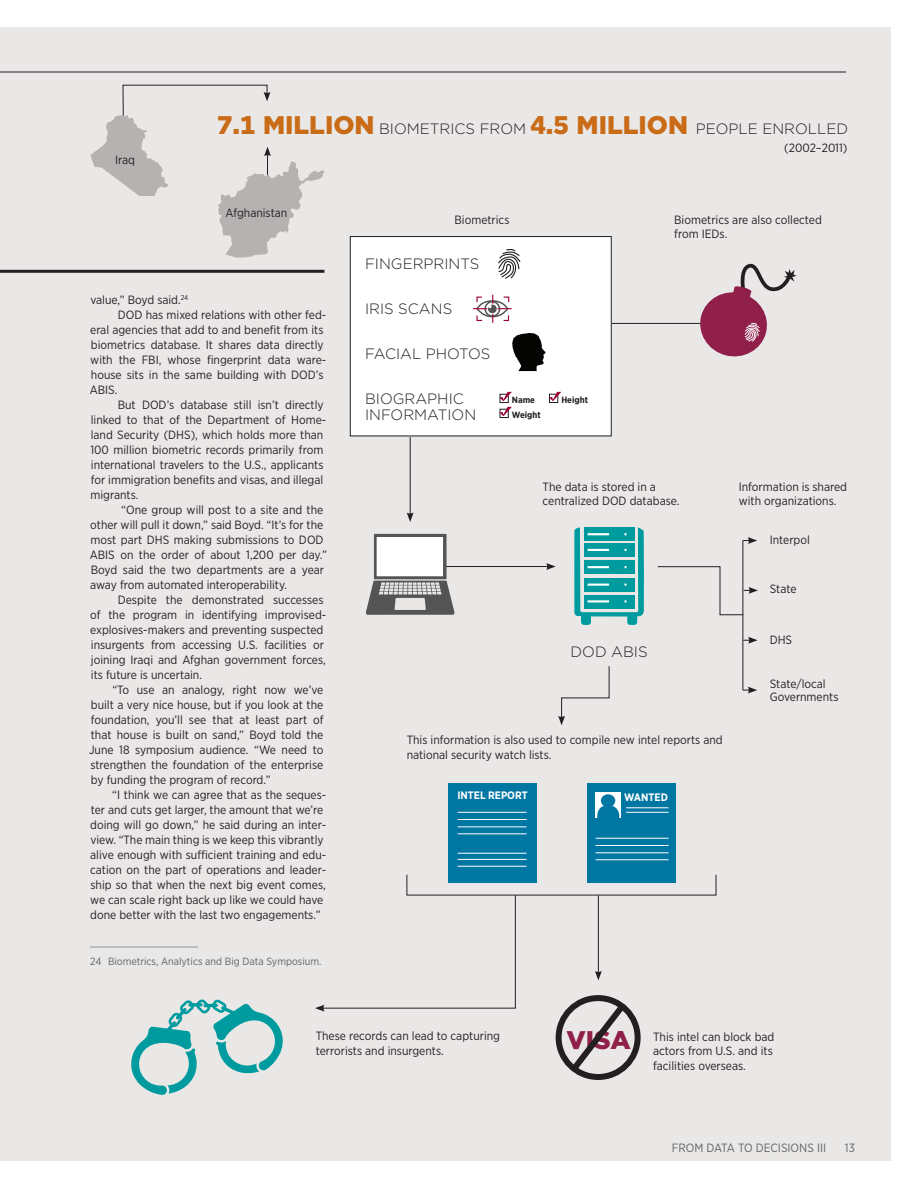
<style>
.page{position:relative;width:918px;height:1188px;background:#fff}
.page>*{position:absolute;margin:0;border:0;box-sizing:border-box;transform-origin:0 0}
.t1{font:900 25.5px "Gotham";color:#ca6c17}
.t2{font:900 25.5px "Gotham";color:#90204a}
.t3{font:300 15px/16.5px "Gotham";color:#231f20}
.t4{font:12px/14.4px "Gotham Narrow";color:#231f20}
.t5{font:12px "Gotham Narrow";color:#636366}
.t6{font:700 10.8px "Gotham Narrow";color:#fff}
.t7{font:10.5px "Gotham Narrow";color:#636366}
.t8{font:700 9px "Gotham Narrow";color:#231f20}
.s1{font-weight:900;font-size:25.5px;color:#ca6c17}
</style>
<div class="page">
<div style="left:0;top:27px;width:891px;height:1134px;background:#e9e8e7"></div>
<hr style="left:0;top:270px;width:324px;height:3px;background:#231f20">
<hr style="left:0;top:72px;width:846px;height:1px;background:#231f20">
<hr style="left:90px;top:947px;width:108px;height:1px;background:#939598">
<div style="left:350px;top:237px;width:261px;height:199px;background:#fff"></div>
<div style="left:350px;top:236px;width:262px;height:200px;border:1px solid #231f20"></div>
<hr style="left:612px;top:323px;width:104px;height:1px;background:#231f20">
<svg style="left:743px;top:687px;width:14px;height:7px"></svg>
<svg style="left:743px;top:637px;width:15px;height:7px"></svg>
<svg style="left:743px;top:537px;width:14px;height:7px"></svg>
<hr style="left:598px;top:896px;width:1px;height:77px;background:#231f20">
<svg style="left:595px;top:971px;width:7px;height:9px"></svg>
<svg style="left:90px;top:84px;width:234px;height:174px"></svg>
<hr style="left:410px;top:437px;width:1px;height:78px;background:#231f20">
<svg style="left:407px;top:513px;width:7px;height:9px"></svg>
<hr style="left:445px;top:566px;width:104px;height:1px;background:#231f20">
<svg style="left:546px;top:563px;width:10px;height:7px"></svg>
<div style="left:556px;top:995px;width:85px;height:85px;border:6px solid #231f20;border-radius:50%"></div>
<svg style="left:567px;top:999px;width:63px;height:77px"></svg>
<svg style="left:315px;top:895px;width:201px;height:117px"></svg>
<div style="left:448px;top:783px;width:89px;height:100px;background:#0076a3"></div>
<hr style="left:458px;top:812px;width:69px;height:1px;background:#fff">
<hr style="left:458px;top:819px;width:69px;height:1px;background:#fff">
<hr style="left:458px;top:827px;width:69px;height:1px;background:#fff">
<hr style="left:458px;top:834px;width:69px;height:1px;background:#fff">
<hr style="left:458px;top:853px;width:69px;height:1px;background:#fff">
<hr style="left:458px;top:859px;width:69px;height:1px;background:#fff">
<hr style="left:458px;top:866px;width:69px;height:1px;background:#fff">
<div style="left:587px;top:783px;width:89px;height:100px;background:#0076a3"></div>
<div style="left:596px;top:792px;width:25px;height:26px;background:#fff"></div>
<div style="left:601px;top:794px;width:14px;height:13px;background:#0076a3;border-radius:50%"></div>
<svg style="left:597px;top:806px;width:22px;height:12px"></svg>
<hr style="left:596px;top:838px;width:73px;height:1px;background:#fff">
<hr style="left:596px;top:845px;width:73px;height:1px;background:#fff">
<hr style="left:596px;top:853px;width:73px;height:1px;background:#fff">
<hr style="left:596px;top:860px;width:73px;height:1px;background:#fff">
<hr style="left:626px;top:808px;width:43px;height:1px;background:#fff">
<hr style="left:626px;top:812px;width:43px;height:1px;background:#fff">
<svg style="left:574px;top:527px;width:70px;height:96px"></svg>
<div style="left:581px;top:613px;width:10px;height:12px;background:#009b9e;border-radius:3px"></div>
<div style="left:627px;top:613px;width:10px;height:12px;background:#009b9e;border-radius:3px"></div>
<svg style="left:366px;top:534px;width:89px;height:81px"></svg>
<hr style="left:742px;top:541px;width:1px;height:149px;background:#231f20">
<svg style="left:657px;top:566px;width:101px;height:50px"></svg>
<svg style="left:558px;top:666px;width:52px;height:59px"></svg>
<svg style="left:498px;top:249px;width:23px;height:30px"></svg>
<svg style="left:473px;top:295px;width:39px;height:28px"></svg>
<svg style="left:512px;top:333px;width:34px;height:38px"></svg>
<svg style="left:697px;top:263px;width:100px;height:94px"></svg>
<svg style="left:131px;top:1000px;width:152px;height:95px"></svg>
<div style="left:500px;top:394px;width:9px;height:9px;border:1px solid #231f20"></div>
<svg style="left:499px;top:392px;width:13px;height:9px"></svg>
<div style="left:549px;top:394px;width:9px;height:9px;border:1px solid #231f20"></div>
<svg style="left:549px;top:392px;width:12px;height:9px"></svg>
<div style="left:500px;top:409px;width:9px;height:9px;border:1px solid #231f20"></div>
<svg style="left:499px;top:407px;width:13px;height:9px"></svg>
<h1 class="t1" style="left:217px;top:108px;width:84px">7.1 MILLION</h1>
<p class="t3" style="left:379px;top:120px;width:235px">BIOMETRICS FROM <span class="s1">4.5 MILLION</span></p>
<p class="t3" style="left:696px;top:120px;width:154px">PEOPLE ENROLLED</p>
<p class="t4" style="left:115px;top:153px;width:21px">Iraq</p>
<p class="t4" style="left:225px;top:205px;width:63px">Afghanistan</p>
<p class="t4" style="left:90px;top:292px;width:99px">value,” Boyd said.<sup>24</sup></p>
<p class="t4" style="left:118px;top:307px;width:210px">DOD has mixed relations with other fed-</p>
<p class="t4" style="left:90px;top:322px;width:235px">eral agencies that add to and benefit from its</p>
<p class="t4" style="left:91px;top:337px;width:234px">biometrics database. It shares data directly</p>
<p class="t4" style="left:90px;top:352px;width:238px">with the FBI, whose fingerprint data ware-</p>
<p class="t4" style="left:91px;top:367px;width:234px">house sits in the same building with DOD’s</p>
<p class="t4" style="left:90px;top:382px;width:29px">ABIS.</p>
<p class="t4" style="left:118px;top:397px;width:207px">But DOD’s database still isn’t directly</p>
<p class="t4" style="left:91px;top:412px;width:237px">linked to that of the Department of Home-</p>
<p class="t4" style="left:91px;top:427px;width:234px">land Security (DHS), which holds more than</p>
<p class="t4" style="left:90px;top:442px;width:234px">100 million biometric records primarily from</p>
<p class="t4" style="left:91px;top:457px;width:234px">international travelers to the U.S., applicants</p>
<p class="t4" style="left:91px;top:472px;width:234px">for immigration benefits and visas, and illegal</p>
<p class="t4" style="left:91px;top:487px;width:49px">migrants.</p>
<p class="t4" style="left:121px;top:502px;width:204px">“One group will post to a site and the</p>
<p class="t4" style="left:90px;top:517px;width:235px">other will pull it down,” said Boyd. “It’s for the</p>
<p class="t4" style="left:91px;top:532px;width:235px">most part DHS making submissions to DOD</p>
<p class="t4" style="left:90px;top:547px;width:239px">ABIS on the order of about 1,200 per day.”</p>
<p class="t4" style="left:91px;top:562px;width:235px">Boyd said the two departments are a year</p>
<p class="t4" style="left:90px;top:577px;width:198px">away from automated interoperability.</p>
<p class="t4" style="left:118px;top:592px;width:207px">Despite the demonstrated successes</p>
<p class="t4" style="left:90px;top:607px;width:238px">of the program in identifying improvised-</p>
<p class="t4" style="left:90px;top:622px;width:235px">explosives-makers and preventing suspected</p>
<p class="t4" style="left:91px;top:637px;width:235px">insurgents from accessing U.S. facilities or</p>
<p class="t4" style="left:91px;top:652px;width:236px">joining Iraqi and Afghan government forces,</p>
<p class="t4" style="left:91px;top:667px;width:113px">its future is uncertain.</p>
<p class="t4" style="left:112px;top:682px;width:212px">“To use an analogy, right now we’ve</p>
<p class="t4" style="left:91px;top:697px;width:234px">built a very nice house, but if you look at the</p>
<p class="t4" style="left:91px;top:712px;width:235px">foundation, you’ll see that at least part of</p>
<p class="t4" style="left:91px;top:727px;width:234px">that house is built on sand,” Boyd told the</p>
<p class="t4" style="left:89px;top:742px;width:236px">June 18 symposium audience. “We need to</p>
<p class="t4" style="left:90px;top:757px;width:234px">strengthen the foundation of the enterprise</p>
<p class="t4" style="left:91px;top:772px;width:181px">by funding the program of record.”</p>
<p class="t4" style="left:112px;top:787px;width:216px">“I think we can agree that as the seques-</p>
<p class="t4" style="left:91px;top:802px;width:234px">ter and cuts get larger, the amount that we’re</p>
<p class="t4" style="left:90px;top:817px;width:238px">doing will go down,” he said during an inter-</p>
<p class="t4" style="left:90px;top:832px;width:235px">view. “The main thing is we keep this vibrantly</p>
<p class="t4" style="left:90px;top:847px;width:238px">alive enough with sufficient training and edu-</p>
<p class="t4" style="left:90px;top:862px;width:238px">cation on the part of operations and leader-</p>
<p class="t4" style="left:90px;top:877px;width:237px">ship so that when the next big event comes,</p>
<p class="t4" style="left:90px;top:892px;width:235px">we can scale right back up like we could have</p>
<p class="t4" style="left:90px;top:907px;width:232px">done better with the last two engagements.”</p>
<p class="t7" style="left:90px;top:955px;width:233px">24 Biometrics, Analytics and Big Data Symposium.</p>
<p class="t4" style="left:455px;top:212px;width:56px">Biometrics</p>
<p class="t3" style="left:365px;top:255px;width:116px">FINGERPRINTS</p>
<p class="t3" style="left:365px;top:300px;width:89px">IRIS SCANS</p>
<p class="t3" style="left:365px;top:345px;width:127px">FACIAL PHOTOS</p>
<p class="t3" style="left:365px;top:390px;width:113px">BIOGRAPHIC<br>INFORMATION</p>
<p class="t8" style="left:512px;top:394px;width:25px">Name</p>
<p class="t8" style="left:561px;top:394px;width:28px">Height</p>
<p class="t8" style="left:512px;top:409px;width:30px">Weight</p>
<p class="t4" style="left:784px;top:140px;width:65px">(2002–2011)</p>
<p class="t4" style="left:674px;top:212px;width:149px">Biometrics are also collected from IEDs.</p>
<p class="t4" style="left:543px;top:479px;width:138px">The data is stored in a centralized DOD database.</p>
<p class="t3" style="left:571px;top:643px;width:79px">DOD ABIS</p>
<p class="t4" style="left:407px;top:733px;width:318px">This information is also used to compile new intel reports and national security watch lists.</p>
<p class="t6" style="left:457px;top:789px;width:7px">INTEL</p>
<p class="t6" style="left:488px;top:789px;width:27px">REPORT</p>
<p class="t6" style="left:624px;top:790px;width:18px">WANTE</p>
<p class="t6" style="left:661px;top:790px;width:9px">D</p>
<p class="t4" style="left:739px;top:479px;width:110px">Information is shared with organizations.</p>
<p class="t4" style="left:770px;top:532px;width:42px">Interpol</p>
<p class="t4" style="left:770px;top:582px;width:28px">State</p>
<p class="t4" style="left:770px;top:633px;width:24px">DHS</p>
<p class="t4" style="left:770px;top:676px;width:70px;line-height:13.5px">State/local<br>Governments</p>
<p class="t4" style="left:316px;top:1029px;width:186px">These records can lead to capturing terrorists and insurgents.</p>
<h1 class="t2" style="left:566px;top:1022px;width:66px">VISA</h1>
<p class="t4" style="left:653px;top:1029px;width:123px">This intel can block bad actors from U.S. and its facilities overseas.</p>
<p class="t5" style="left:672px;top:1140px;width:156px">FROM DATA TO DECISIONS III</p>
<p class="t5" style="left:845px;top:1140px;width:12px">13</p>
</div>
